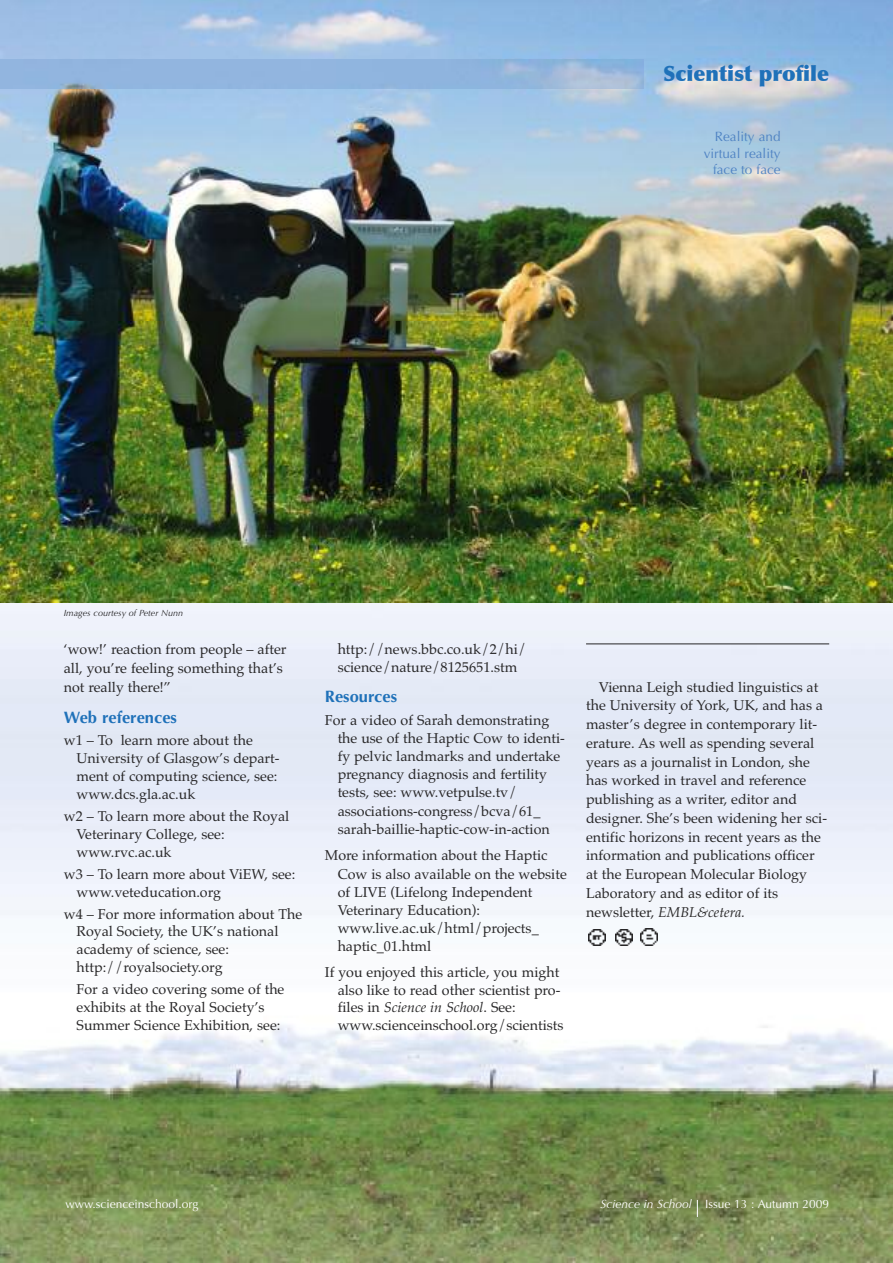
<style>
.page{position:relative;width:893px;height:1263px;background:#fff}
.page>*{position:absolute;margin:0;border:0;box-sizing:border-box;transform-origin:0 0}
.t1{font:900 21px "Optima";color:#1f71b9}
.t2{font:700 16.5px "Optima";color:#1f71b9}
.t3{font:14.25px/18.8px "Palatino";color:#272627}
.t4{font:13.5px/16.5px "Optima";color:#4e82c3;text-align:right}
.t5{font:12px "Optima";color:#fff}
.t6{font:italic 9px "Optima";color:#272627}
.s1{font-style:italic}
</style>
<div class="page">
<img style="left:0;top:603px;width:893px;height:660px">
<img style="left:0;top:0;width:893px;height:603px">
<img style="left:0;top:60px;width:644px;height:29px">
<svg style="left:697px;top:1200px;width:1px;height:17px"></svg>
<img style="left:588px;top:929px;width:17px;height:17px">
<img style="left:615px;top:929px;width:17px;height:17px">
<img style="left:641px;top:929px;width:17px;height:17px">
<hr style="left:586px;top:644px;width:243px;height:1px;background:#272627">
<h1 class="t1" style="left:663px;top:61px;width:168px">Scientist profile</h1>
<p class="t4" style="left:704px;top:129px;width:78px">Reality and virtual reality face to face</p>
<p class="t6" style="left:64px;top:608px;width:121px">Images courtesy of Peter Nunn</p>
<p class="t3" style="left:64px;top:640px;width:224px">‘wow!’ reaction from people – after all, you’re feeling something that’s not really there!”</p>
<p class="t2" style="left:64px;top:708px;width:115px">Web references</p>
<p class="t3" style="left:77px;top:731px;width:205px;line-height:17.9px;text-indent:-13px">w1 – To learn more about the<br>University of Glasgow’s depart&shy;ment of computing science, see: www.dcs.gla.ac.uk</p>
<p class="t3" style="left:77px;top:807px;width:214px;line-height:17.9px;text-indent:-13px">w2 – To learn more about the Royal<br>Veterinary College, see: www.rvc.ac.uk</p>
<p class="t3" style="left:77px;top:865px;width:220px;line-height:17.9px;text-indent:-13px">w3 – To learn more about ViEW, see: www.veteducation.org</p>
<p class="t3" style="left:77px;top:905px;width:227px;line-height:17.9px;text-indent:-13px">w4 – For more information about The<br>Royal Society, the UK’s national academy of science, see: http://royalsociety.org</p>
<p class="t3" style="left:77px;top:980px;width:209px;line-height:17.9px">For a video covering some of the exhibits at the Royal Society’s<br>Summer Science Exhibition, see:</p>
<p class="t3" style="left:338px;top:640px;width:190px;line-height:17.9px">http://news.bbc.co.uk/2/hi/ science/nature/8125651.stm</p>
<p class="t2" style="left:325px;top:687px;width:74px">Resources</p>
<p class="t3" style="left:338px;top:711px;width:229px;line-height:18.1px;text-indent:-13px">For a video of Sarah demonstrating the use of the Haptic Cow to identi&shy;fy pelvic landmarks and undertake pregnancy diagnosis and fertility tests, see: www.vetpulse.tv/ associations-congress/bcva/61_ sarah-baillie-haptic-cow-in-action</p>
<p class="t3" style="left:338px;top:846px;width:231px;line-height:18.1px;text-indent:-13px">More information about the Haptic<br>Cow is also available on the website of LIVE (Lifelong Independent<br>Veterinary Education): www.live.ac.uk/html/projects_ haptic_01.html</p>
<p class="t3" style="left:338px;top:963px;width:227px;line-height:17.5px;text-indent:-13px">If you enjoyed this article, you might also like to read other scientist pro&shy;files in <span class="s1">Science in School</span>. See: www.scienceinschool.org/scientists</p>
<p class="t3" style="left:586px;top:677px;width:243px;text-indent:13px">Vienna Leigh studied linguistics at the University of York, UK, and has a master’s degree in contemporary lit&shy;erature. As well as spending several years as a journalist in London, she has worked in travel and reference publishing as a writer, editor and designer. She’s been widening her sci&shy;entific horizons in recent years as the information and publications officer at the European Molecular Biology Laboratory and as editor of its newsletter, <span class="s1">EMBL&amp;cetera.</span></p>
<p class="t5" style="left:65px;top:1196px;width:134px">www.scienceinschool.org</p>
<p class="t5" style="left:601px;top:1197px;width:230px"><span class="s1">Science in School</span> Issue 13 : Autumn 2009</p>
</div>
